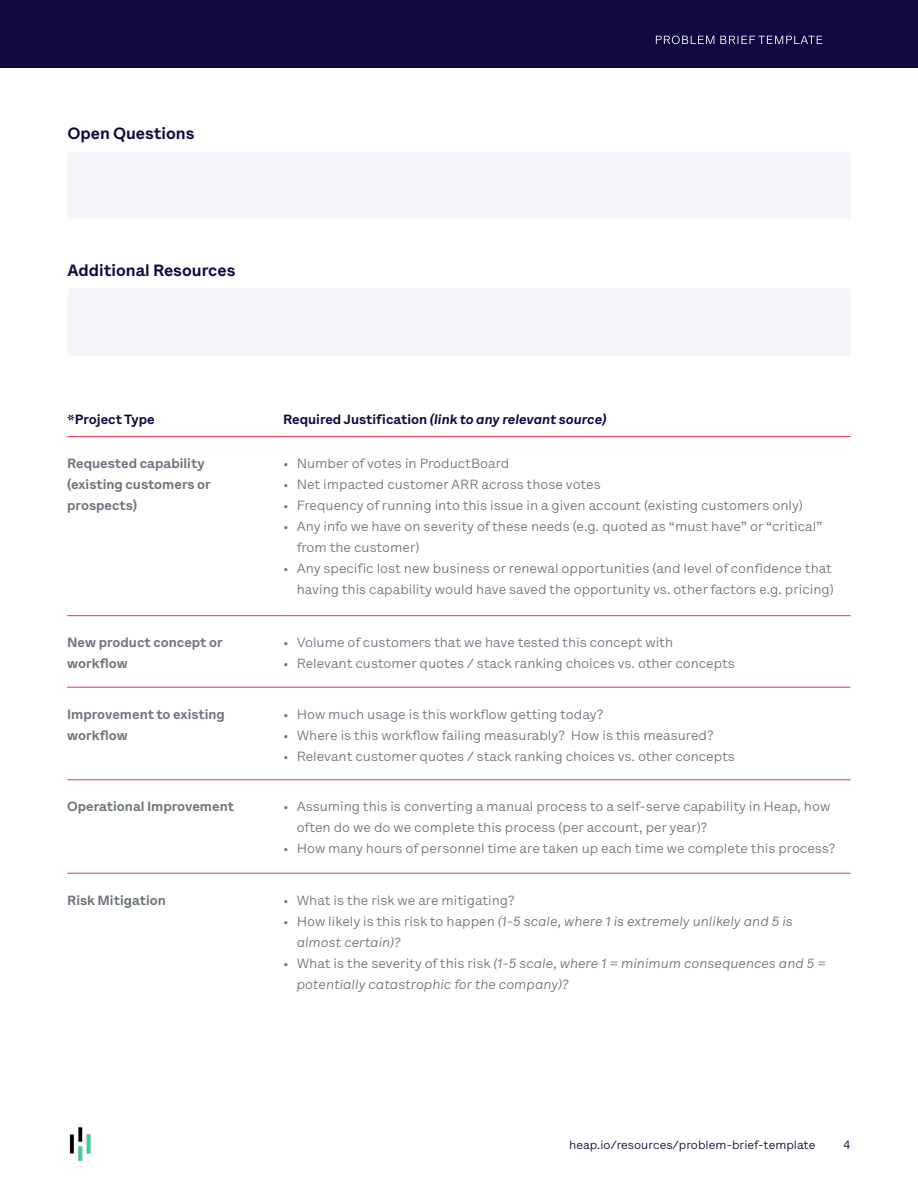
<style>
.page{position:relative;width:918px;height:1188px;background:#fff}
.page>*{position:absolute;margin:0;border:0;box-sizing:border-box;transform-origin:0 0}
.t1{font:700 16.5px "Lettera Text LL";color:#100841}
.t2{font:13.5px/21px "Lettera Text LL";color:#6e7581}
.t3{font:italic 13.5px/21px "Lettera Text LL";color:#6e7581}
.Body_Small{font:700 13.5px/21px "Lettera Text LL";color:#6e7581}
.t4{font:italic 700 13.5px "Lettera Text LL";color:#100841}
.t5{font:700 13.5px "Lettera Text LL";color:#100841}
.t6{font:12px "Lettera Text LL";color:#100841}
.t7{font:12px "Lettera Text LL";letter-spacing:.035em;color:#fff}
.s1{font-style:normal}
</style>
<div class="page">
<div style="left:0;top:0;width:918px;height:68px;background:#100841"></div>
<hr style="left:67px;top:615px;width:216px;height:1px;background:#ed485f">
<hr style="left:283px;top:615px;width:568px;height:1px;background:#ed485f">
<hr style="left:67px;top:687px;width:216px;height:1px;background:#ed485f">
<hr style="left:283px;top:687px;width:568px;height:1px;background:#ed485f">
<hr style="left:67px;top:779px;width:216px;height:1px;background:#ed485f">
<hr style="left:283px;top:779px;width:568px;height:1px;background:#ed485f">
<hr style="left:67px;top:873px;width:216px;height:1px;background:#ed485f">
<hr style="left:283px;top:873px;width:568px;height:1px;background:#ed485f">
<hr style="left:67px;top:436px;width:216px;height:1px;background:#ed485f">
<hr style="left:283px;top:436px;width:568px;height:1px;background:#ed485f">
<div style="left:67px;top:152px;width:784px;height:67px;background:#f4f5fb;border-radius:3px"></div>
<div style="left:67px;top:288px;width:784px;height:68px;background:#f4f5fb;border-radius:3px"></div>
<img style="left:69px;top:1127px;width:22px;height:34px">
<h3 class="t1" style="left:68px;top:122px;width:129px">Open Questions</h3>
<h3 class="t1" style="left:68px;top:259px;width:169px">Additional Resources</h3>
<p class="t7" style="left:655px;top:32px;width:170px">PROBLEM BRIEF TEMPLATE</p>
<h3 class="t5" style="left:67px;top:411px;width:89px">*Project Type</h3>
<h3 class="t4" style="left:283px;top:411px;width:325px"><span class="s1">Required Justification</span> (link to any relevant source)</h3>
<p class="Body_Small" style="left:67px;top:453px;width:145px">Requested capability (existing customers or prospects)</p>
<p class="t2" style="left:283px;top:453px;width:228px">• Number of votes in ProductBoard</p>
<p class="t2" style="left:283px;top:474px;width:319px">• Net impacted customer ARR across those votes</p>
<p class="t2" style="left:283px;top:495px;width:521px">• Frequency of running into this issue in a given account (existing customers only)</p>
<p class="t2" style="left:297px;top:516px;width:527px;text-indent:-14px">• Any info we have on severity of these needs (e.g. quoted as “must have” or “critical” from the customer)</p>
<p class="t2" style="left:283px;top:558px;width:552px;text-align:right">• Any specific lost new business or renewal opportunities (and level of confidence that having this capability would have saved the opportunity vs. other factors e.g. pricing)</p>
<p class="Body_Small" style="left:67px;top:632px;width:157px">New product concept or workflow</p>
<p class="t2" style="left:283px;top:632px;width:391px">• Volume of customers that we have tested this concept with</p>
<p class="t2" style="left:283px;top:653px;width:453px">• Relevant customer quotes / stack ranking choices vs. other concepts</p>
<p class="Body_Small" style="left:67px;top:704px;width:159px">Improvement to existing workflow</p>
<p class="t2" style="left:283px;top:704px;width:321px">• How much usage is this workflow getting today?</p>
<p class="t2" style="left:283px;top:725px;width:432px">• Where is this workflow failing measurably? How is this measured?</p>
<p class="t2" style="left:283px;top:746px;width:453px">• Relevant customer quotes / stack ranking choices vs. other concepts</p>
<p class="Body_Small" style="left:67px;top:796px;width:168px">Operational Improvement</p>
<p class="t2" style="left:297px;top:796px;width:535px;text-indent:-14px">• Assuming this is converting a manual process to a self-serve capability in Heap, how often do we do we complete this process (per account, per year)?</p>
<p class="t2" style="left:283px;top:838px;width:554px">• How many hours of personnel time are taken up each time we complete this process?</p>
<p class="Body_Small" style="left:67px;top:890px;width:100px">Risk Mitigation</p>
<p class="t2" style="left:283px;top:890px;width:233px">• What is the risk we are mitigating?</p>
<p class="t3" style="left:297px;top:911px;width:498px;text-indent:-14px"><span class="s1">• How likely is this risk to happen</span> (1-5 scale, where 1 is extremely unlikely and 5 is almost certain)?</p>
<p class="t3" style="left:297px;top:953px;width:531px;text-indent:-14px"><span class="s1">• What is the severity of this risk</span> (1-5 scale, where 1 = minimum consequences and 5 = potentially catastrophic for the company)?</p>
<p class="t6" style="left:569px;top:1137px;width:248px">heap.io/resources/problem-brief-template</p>
<p class="t6" style="left:843px;top:1137px;width:9px">4</p>
</div>
